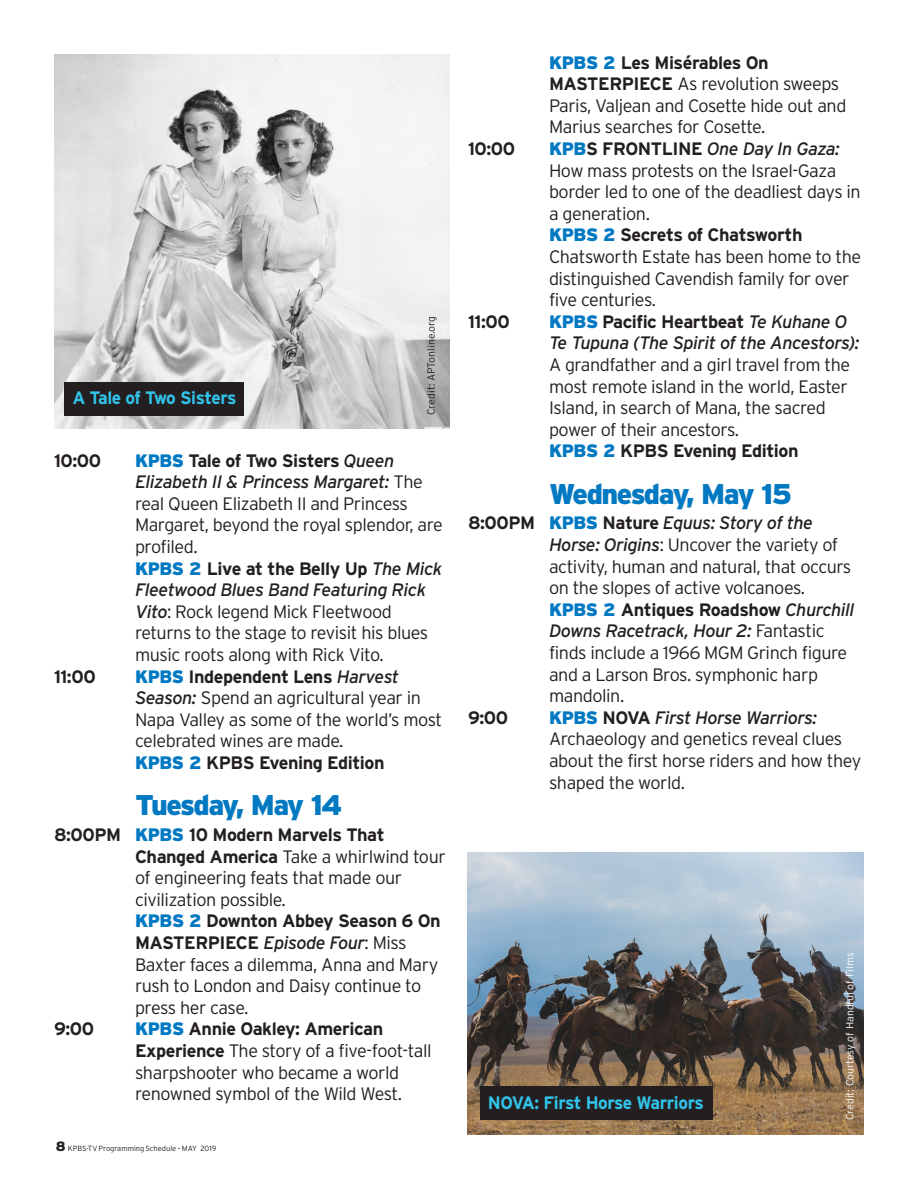
<style>
.page{position:relative;width:918px;height:1188px;background:#fff}
.page>*{position:absolute;margin:0;border:0;box-sizing:border-box;transform-origin:0 0}
.t1{font:900 28.5px "PBS Explorer";letter-spacing:-.055em;color:#0079c2}
.t2{font:300 18px/21.6px "PBS Explorer";letter-spacing:-.025em;color:#231f20}
.t3{font:700 18px "PBS Explorer";letter-spacing:-.03em;color:#31c3e9}
.t4{font:700 18px "PBS Explorer";letter-spacing:-.025em;color:#231f20}
.t5{font:300 10.5px "PBS Explorer";color:#fff}
.t6{font:300 10.5px "PBS Explorer";color:#231f20}
.t7{font:300 7.5px "PBS Explorer";color:#231f20}
.s1{font-weight:900;color:#0079c2}
.s2{font-weight:700}
.s3{font-weight:400;font-style:italic}
.s4{font-weight:900;font-size:13.5px}
</style>
<div class="page">
<img style="left:54px;top:54px;width:396px;height:374px">
<div style="left:65px;top:382px;width:179px;height:33px;background:#231f20"></div>
<img style="left:468px;top:853px;width:396px;height:281px">
<div style="left:480px;top:1086px;width:232px;height:34px;background:#231f20"></div>
<p class="t3" style="left:72px;top:387px;width:166px">A Tale of Two Sisters</p>
<p class="t6" style="left:425px;top:415px;width:101px;rotate:-90deg">Credit: APTonline.org</p>
<p class="t4" style="left:54px;top:450px;width:49px">10:00</p>
<p class="t2" style="left:135px;top:450px;width:309px"><span class="s1">KPBS</span> <span class="s2">Tale of Two Sisters</span> <span class="s3">Queen Elizabeth II &amp; Princess Margaret:</span> The real Queen Elizabeth II and Princess Margaret, beyond the royal splendor, are profiled.<br><span class="s1">KPBS 2</span> <span class="s2">Live at the Belly Up</span> <span class="s3">The Mick Fleetwood Blues Band Featuring Rick Vito</span>: Rock legend Mick Fleetwood returns to the stage to revisit his blues music roots along with Rick Vito.</p>
<p class="t4" style="left:54px;top:666px;width:43px">11:00</p>
<p class="t2" style="left:135px;top:666px;width:309px"><span class="s1">KPBS</span> <span class="s2">Independent Lens</span> <span class="s3">Harvest<br>Season:</span> Spend an agricultural year in<br>Napa Valley as some of the world’s most celebrated wines are made.<br><span class="s1">KPBS 2</span> <span class="s2">KPBS Evening Edition</span></p>
<h2 class="t1" style="left:135px;top:789px;width:209px">Tuesday, May 14</h2>
<p class="t2" style="left:135px;top:824px;width:312px;text-indent:-81px"><span class="s2">8:00PM</span> <span class="s1">KPBS</span> <span class="s2">10 Modern Marvels That<br>Changed America</span> Take a whirlwind tour of engineering feats that made our civilization possible.<br><span class="s1">KPBS 2</span> <span class="s2">Downton Abbey Season 6 On<br>MASTERPIECE</span> <span class="s3">Episode Four</span>: Miss<br>Baxter faces a dilemma, Anna and Mary rush to London and Daisy continue to press her case.</p>
<p class="t4" style="left:54px;top:1019px;width:42px">9:00</p>
<p class="t2" style="left:135px;top:1018px;width:298px"><span class="s1">KPBS</span> <span class="s2">Annie Oakley: American Experience</span> The story of a five-foot-tall sharpshooter who became a world renowned symbol of the Wild West.</p>
<p class="t7" style="left:56px;top:1144px;width:162px"><span class="s4">8</span> KPBS-TV Programming Schedule – MAY 2019</p>
<p class="t2" style="left:549px;top:52px;width:299px"><span class="s1">KPBS 2</span> <span class="s2">Les Misérables On<br>MASTERPIECE</span> As revolution sweeps<br>Paris, Valjean and Cosette hide out and<br>Marius searches for Cosette.</p>
<p class="t4" style="left:468px;top:138px;width:49px">10:00</p>
<p class="t2" style="left:549px;top:138px;width:314px"><span class="s1">KPB</span><span class="s2">S FRONTLINE</span> <span class="s3">One Day In Gaza:<br></span>How mass protests on the Israel-Gaza border led to one of the deadliest days in a generation.<br><span class="s1">KPBS 2</span> <span class="s2">Secrets of Chatsworth<br></span>Chatsworth Estate has been home to the distinguished Cavendish family for over five centuries.</p>
<p class="t4" style="left:468px;top:311px;width:43px">11:00</p>
<p class="t2" style="left:549px;top:311px;width:312px"><span class="s1">KPBS</span> <span class="s2">Pacific Heartbeat</span> <span class="s3">Te Kuhane O Te Tupuna (The Spirit of the Ancestors):<br></span>A grandfather and a girl travel from the most remote island in the world, Easter Island, in search of Mana, the sacred power of their ancestors.<br><span class="s1">KPBS 2</span> <span class="s2">KPBS Evening Edition</span></p>
<h2 class="t1" style="left:549px;top:477px;width:245px">Wednesday, May 15</h2>
<p class="t2" style="left:549px;top:512px;width:307px;text-indent:-81px"><span class="s2">8:00PM</span> <span class="s1">KPBS</span> <span class="s2">Nature</span> <span class="s3">Equus: Story of the Horse: Origins</span>: Uncover the variety of activity, human and natural, that occurs on the slopes of active volcanoes.<br><span class="s1">KPBS 2</span> <span class="s2">Antiques Roadshow</span> <span class="s3">Churchill Downs Racetrack, Hour 2:</span> Fantastic finds include a 1966 MGM Grinch figure and a Larson Bros. symphonic harp mandolin.</p>
<p class="t4" style="left:468px;top:707px;width:42px">9:00</p>
<p class="t2" style="left:549px;top:707px;width:314px"><span class="s1">KPBS</span> <span class="s2">NOVA</span> <span class="s3">First Horse Warriors:<br></span>Archaeology and genetics reveal clues about the first horse riders and how they shaped the world.</p>
<p class="t3" style="left:488px;top:1092px;width:217px">NOVA: First Horse Warriors</p>
<p class="t5" style="left:844px;top:1120px;width:169px;rotate:-90deg">Credit: Courtesy of Handful of Films</p>
</div>
